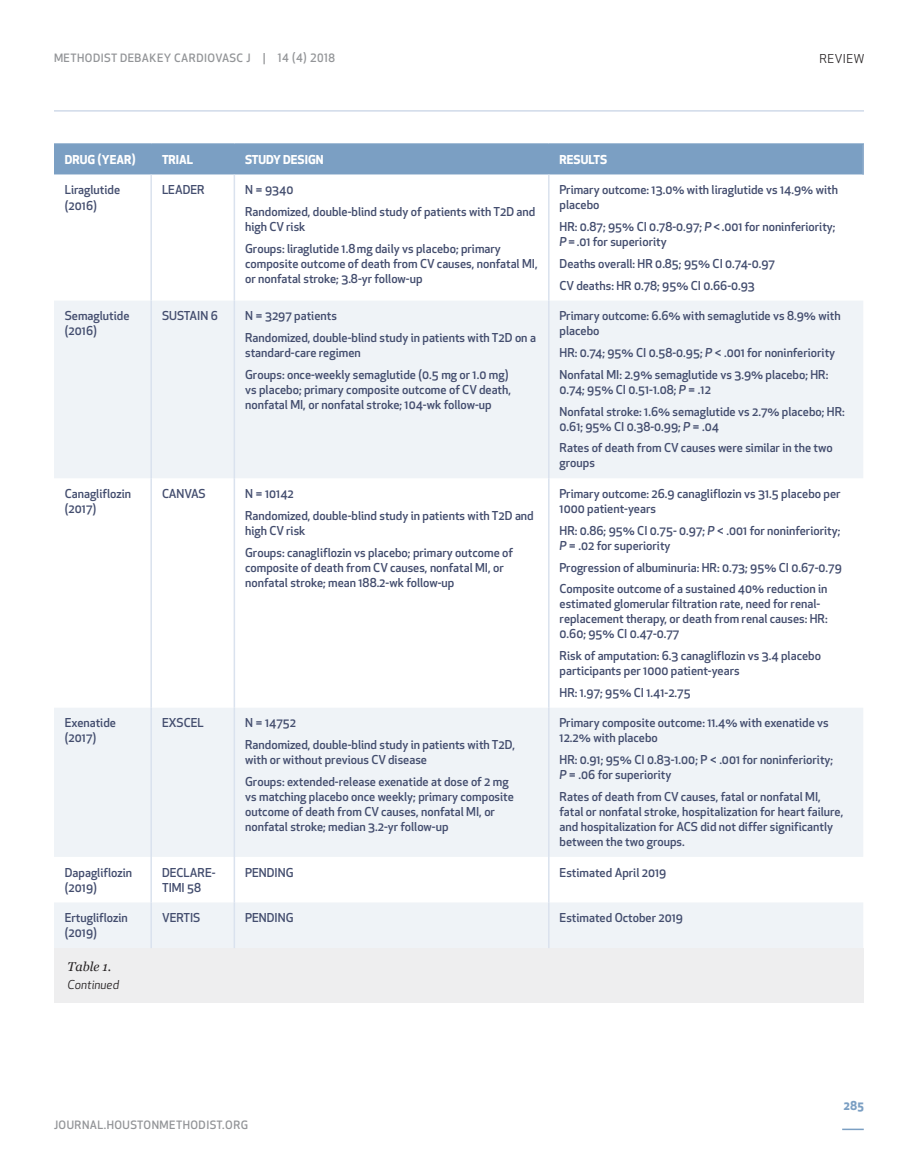
<style>
.page{position:relative;width:918px;height:1175px;background:#fff}
.page>*{position:absolute;margin:0;border:0;box-sizing:border-box;transform-origin:0 0}
.t1{font:italic 12.75px "Georgia";color:#231f20}
.t2{font:500 12px/15px "Apex New";color:#434d6e}
.t3{font:700 12px "Apex New";color:#fff}
.t4{font:italic 12px "Apex New";color:#231f20}
.t5{font:12px "Apex New";letter-spacing:.04em;color:#231f20}
.t6{font:700 12px "Apex New";color:#7b9fc3}
.t7{font:500 11.25px "Apex New";letter-spacing:.04em;color:#939598}
.s1{font-style:italic}
</style>
<div class="page">
<hr style="left:842px;top:1128px;width:22px;height:2px;background:#7b9fc3">
<hr style="left:54px;top:110px;width:810px;height:1px;background:#b8c8de">
<div style="left:54px;top:948px;width:810px;height:54px;background:#eeeeef"></div>
<div style="left:54px;top:145px;width:808px;height:30px;background:#7b9fc3"></div>
<svg style="left:54px;top:300px;width:809px;height:648px;fill:#eff3f7"></svg>
<hr style="left:54px;top:143px;width:97px;height:2px;background:#7b9fc3">
<hr style="left:151px;top:143px;width:83px;height:2px;background:#7b9fc3">
<hr style="left:234px;top:143px;width:315px;height:2px;background:#7b9fc3">
<hr style="left:549px;top:143px;width:315px;height:2px;background:#7b9fc3">
<hr style="left:862px;top:145px;width:2px;height:30px;background:#93afcd">
<hr style="left:150px;top:175px;width:2px;height:125px;background:#dae2ee">
<hr style="left:234px;top:175px;width:1px;height:125px;background:#dae2ee">
<hr style="left:548px;top:175px;width:2px;height:125px;background:#dae2ee">
<hr style="left:150px;top:300px;width:2px;height:178px;background:#dae2ee">
<hr style="left:234px;top:300px;width:1px;height:178px;background:#dae2ee">
<hr style="left:548px;top:300px;width:2px;height:178px;background:#dae2ee">
<hr style="left:150px;top:478px;width:2px;height:229px;background:#dae2ee">
<hr style="left:234px;top:478px;width:1px;height:229px;background:#dae2ee">
<hr style="left:548px;top:478px;width:2px;height:229px;background:#dae2ee">
<hr style="left:150px;top:707px;width:2px;height:150px;background:#dae2ee">
<hr style="left:234px;top:707px;width:1px;height:150px;background:#dae2ee">
<hr style="left:548px;top:707px;width:2px;height:150px;background:#dae2ee">
<hr style="left:150px;top:857px;width:2px;height:45px;background:#dae2ee">
<hr style="left:234px;top:857px;width:1px;height:45px;background:#dae2ee">
<hr style="left:548px;top:857px;width:2px;height:45px;background:#dae2ee">
<hr style="left:150px;top:902px;width:2px;height:46px;background:#dae2ee">
<hr style="left:234px;top:902px;width:1px;height:46px;background:#dae2ee">
<hr style="left:548px;top:902px;width:2px;height:46px;background:#dae2ee">
<p class="t7" style="left:54px;top:51px;width:282px">METHODIST DEBAKEY CARDIOVASC J | 14 (4) 2018</p>
<p class="t5" style="left:819px;top:51px;width:46px">REVIEW</p>
<p class="t3" style="left:65px;top:151px;width:72px">DRUG (YEAR)</p>
<p class="t3" style="left:162px;top:151px;width:33px">TRIAL</p>
<p class="t3" style="left:245px;top:151px;width:80px">STUDY DESIGN</p>
<p class="t3" style="left:560px;top:151px;width:49px">RESULTS</p>
<p class="t2" style="left:65px;top:182px;width:57px">Liraglutide (2016)</p>
<p class="t2" style="left:162px;top:182px;width:44px">LEADER</p>
<p class="t2" style="left:245px;top:179px;width:292px;line-height:21.8px">N = 9340<br>Randomized, double-blind study of patients with T2D and</p>
<p class="t2" style="left:245px;top:216px;width:257px;line-height:21.8px">high CV risk<br>Groups: liraglutide 1.8mg daily vs placebo; primary</p>
<p class="t2" style="left:245px;top:256px;width:294px">composite outcome of death from CV causes, nonfatal MI, or nonfatal stroke; 3.8-yr follow-up</p>
<p class="t2" style="left:560px;top:182px;width:280px">Primary outcome: 13.0% with liraglutide vs 14.9% with placebo</p>
<p class="t2" style="left:560px;top:219px;width:277px">HR: 0.87; 95% CI 0.78-0.97; <span class="s1">P</span>&lt;.001 for noninferiority;<br><span class="s1">P</span>=.01 for superiority</p>
<p class="t2" style="left:560px;top:252px;width:217px;line-height:21.8px">Deaths overall: HR 0.85; 95% CI 0.74-0.97<br>CV deaths: HR 0.78; 95% CI 0.66-0.93</p>
<p class="t2" style="left:65px;top:308px;width:66px">Semaglutide (2016)</p>
<p class="t2" style="left:162px;top:308px;width:57px">SUSTAIN 6</p>
<p class="t2" style="left:245px;top:305px;width:292px;line-height:21.8px">N = 3297 patients<br>Randomized, double-blind study in patients with T2D on a</p>
<p class="t2" style="left:245px;top:342px;width:265px;line-height:21.8px">standard-care regimen<br>Groups: once-weekly semaglutide (0.5 mg or 1.0 mg)</p>
<p class="t2" style="left:245px;top:382px;width:267px">vs placebo; primary composite outcome of CV death, nonfatal MI, or nonfatal stroke; 104-wk follow-up</p>
<p class="t2" style="left:65px;top:486px;width:68px">Canagliflozin (2017)</p>
<p class="t2" style="left:162px;top:486px;width:45px">CANVAS</p>
<p class="t2" style="left:245px;top:482px;width:290px;line-height:21.8px">N = 10142<br>Randomized, double-blind study in patients with T2D and</p>
<p class="t2" style="left:245px;top:519px;width:269px;line-height:21.8px">high CV risk<br>Groups: canagliflozin vs placebo; primary outcome of</p>
<p class="t2" style="left:245px;top:559px;width:260px">composite of death from CV causes, nonfatal MI, or nonfatal stroke; mean 188.2-wk follow-up</p>
<p class="t2" style="left:65px;top:715px;width:53px">Exenatide (2017)</p>
<p class="t2" style="left:162px;top:715px;width:43px">EXSCEL</p>
<p class="t2" style="left:245px;top:712px;width:272px;line-height:21.8px">N = 14752<br>Randomized, double-blind study in patients with T2D,</p>
<p class="t2" style="left:245px;top:748px;width:265px;line-height:21.8px">with or without previous CV disease<br>Groups: extended-release exenatide at dose of 2 mg</p>
<p class="t2" style="left:245px;top:789px;width:270px">vs matching placebo once weekly; primary composite outcome of death from CV causes, nonfatal MI, or nonfatal stroke; median 3.2-yr follow-up</p>
<p class="t2" style="left:560px;top:308px;width:283px">Primary outcome: 6.6% with semaglutide vs 8.9% with placebo</p>
<p class="t2" style="left:560px;top:342px;width:277px;line-height:21.8px">HR: 0.74; 95% CI 0.58-0.95; <span class="s1">P</span> &lt; .001 for noninferiority<br>Nonfatal MI: 2.9% semaglutide vs 3.9% placebo; HR:</p>
<p class="t2" style="left:560px;top:378px;width:287px;line-height:21.8px">0.74; 95% CI 0.51-1.08; <span class="s1">P</span> = .12<br>Nonfatal stroke: 1.6% semaglutide vs 2.7% placebo; HR:</p>
<p class="t2" style="left:560px;top:415px;width:275px;line-height:21.8px">0.61; 95% CI 0.38-0.99; <span class="s1">P</span> = .04<br>Rates of death from CV causes were similar in the two</p>
<p class="t2" style="left:560px;top:455px;width:37px">groups</p>
<p class="t2" style="left:560px;top:486px;width:283px">Primary outcome: 26.9 canagliflozin vs 31.5 placebo per<br>1000 patient-years</p>
<p class="t2" style="left:560px;top:522px;width:282px">HR: 0.86; 95% CI 0.75- 0.97; <span class="s1">P</span> &lt; .001 for noninferiority;<br><span class="s1">P</span> = .02 for superiority</p>
<p class="t2" style="left:560px;top:556px;width:284px;line-height:21.8px">Progression of albuminuria: HR: 0.73; 95% CI 0.67-0.79<br>Composite outcome of a sustained 40% reduction in</p>
<p class="t2" style="left:560px;top:596px;width:270px">estimated glomerular filtration rate, need for renal&shy;replacement therapy, or death from renal causes: HR:<br>0.60; 95% CI 0.47-0.77</p>
<p class="t2" style="left:560px;top:648px;width:263px">Risk of amputation: 6.3 canagliflozin vs 3.4 placebo participants per 1000 patient-years</p>
<p class="t2" style="left:560px;top:684px;width:133px">HR: 1.97; 95% CI 1.41-2.75</p>
<p class="t2" style="left:560px;top:715px;width:271px">Primary composite outcome: 11.4% with exenatide vs<br>12.2% with placebo</p>
<p class="t2" style="left:560px;top:752px;width:275px">HR: 0.91; 95% CI 0.83-1.00; P &lt; .001 for noninferiority;<br><span class="s1">P</span> = .06 for superiority</p>
<p class="t2" style="left:560px;top:788px;width:285px">Rates of death from CV causes, fatal or nonfatal MI, fatal or nonfatal stroke, hospitalization for heart failure, and hospitalization for ACS did not differ significantly between the two groups.</p>
<p class="t2" style="left:65px;top:864px;width:69px">Dapagliflozin (2019)</p>
<p class="t2" style="left:162px;top:864px;width:55px">DECLARE-<br>TIMI 58</p>
<p class="t2" style="left:245px;top:864px;width:50px">PENDING</p>
<p class="t2" style="left:560px;top:864px;width:108px">Estimated April 2019</p>
<p class="t2" style="left:65px;top:910px;width:65px">Ertugliflozin (2019)</p>
<p class="t2" style="left:162px;top:910px;width:40px">VERTIS</p>
<p class="t2" style="left:245px;top:910px;width:50px">PENDING</p>
<p class="t2" style="left:560px;top:910px;width:125px">Estimated October 2019</p>
<p class="t1" style="left:68px;top:958px;width:45px">Table 1.</p>
<p class="t4" style="left:68px;top:977px;width:53px">Continued</p>
<p class="t7" style="left:54px;top:1117px;width:196px">JOURNAL.HOUSTONMETHODIST.ORG</p>
<p class="t6" style="left:844px;top:1097px;width:22px">285</p>
</div>
